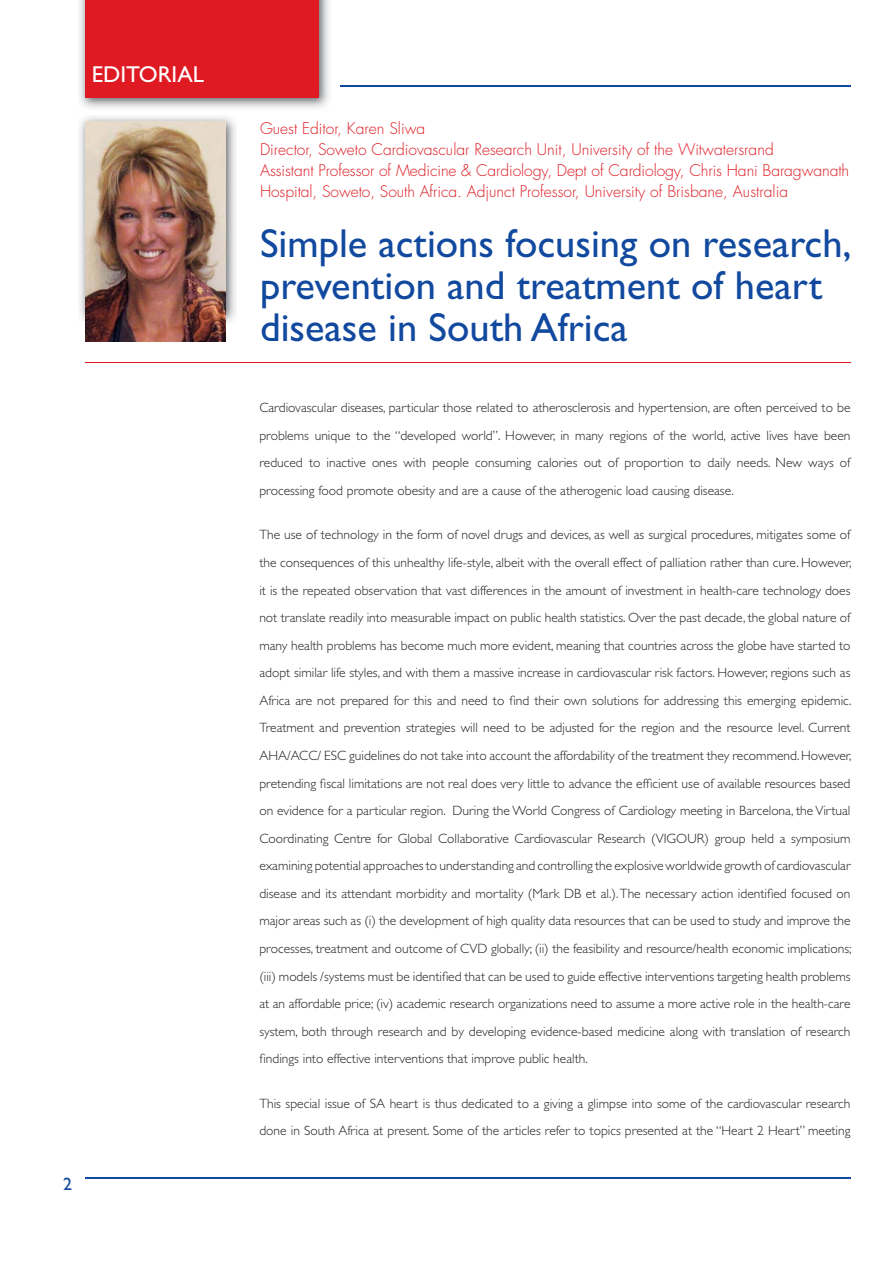
<style>
.page{position:relative;width:893px;height:1263px;background:#fff}
.page>*{position:absolute;margin:0;border:0;box-sizing:border-box;transform-origin:0 0}
.t1{font:40.5px/42px "Gill Sans Std";color:#11499f}
.t2{font:23.1px "Gill Sans Std";color:#fff}
.t3{font:18px "Gill Sans Std";color:#11499f}
.t4{font:300 15.6px/21px "Futura Std";color:#df1a22}
.t5{font:300 13.5px/27.6px "Gill Sans Std";color:#231f20;text-align:justify}
</style>
<div class="page">
<img style="left:80px;top:0;width:249px;height:109px">
<div style="left:85px;top:0;width:234px;height:98px;background:#df1a22"></div>
<img style="left:80px;top:117px;width:156px;height:209px">
<img style="left:85px;top:122px;width:140px;height:219px">
<hr style="left:85px;top:362px;width:765px;height:1px;background:#df1a22">
<hr style="left:340px;top:85px;width:510px;height:1px;background:#11499f">
<hr style="left:85px;top:1177px;width:765px;height:1px;background:#11499f">
<h2 class="t2" style="left:92px;top:65px;width:114px">EDITORIAL</h2>
<h3 class="t3" style="left:63px;top:1177px;width:10px">2</h3>
<p class="t4" style="left:260px;top:119px;width:591px">Guest Editor, Karen Sliwa<br>Director, Soweto Cardiovascular Research Unit, University of the Witwatersrand<br>Assistant Professor of Medicine &amp; Cardiology, Dept of Cardiology, Chris Hani Baragwanath Hospital, Soweto, South Africa. Adjunct Professor, University of Brisbane, Australia</p>
<h1 class="t1" style="left:260px;top:226px;width:593px">Simple actions focusing on research, prevention and treatment of heart disease in South Africa</h1>
<p class="t5" style="left:259px;top:395px;width:593px">Cardiovascular diseases, particular those related to atherosclerosis and hypertension, are often perceived to be problems unique to the “developed world”. However, in many regions of the world, active lives have been reduced to inactive ones with people consuming calories out of proportion to daily needs. New ways of processing food promote obesity and are a cause of the atherogenic load causing disease.</p>
<p class="t5" style="left:259px;top:522px;width:594px">The use of technology in the form of novel drugs and devices, as well as surgical procedures, mitigates some of the consequences of this unhealthy life-style, albeit with the overall effect of palliation rather than cure. However, it is the repeated observation that vast differences in the amount of investment in health-care technology does not translate readily into measurable impact on public health statistics. Over the past decade, the global nature of many health problems has become much more evident, meaning that countries across the globe have started to adopt similar life styles, and with them a massive increase in cardiovascular risk factors. However, regions such as Africa are not prepared for this and need to find their own solutions for addressing this emerging epidemic.<br>Treatment and prevention strategies will need to be adjusted for the region and the resource level. Current AHA/ACC/ ESC guidelines do not take into account the affordability of the treatment they recommend. However, pretending fiscal limitations are not real does very little to advance the efficient use of available resources based on evidence for a particular region. During the World Congress of Cardiology meeting in Barcelona, the Virtual Coordinating Centre for Global Collaborative Cardiovascular Research (VIGOUR) group held a symposium examining potential approaches to understanding and controlling the explosive worldwide growth of cardiovascular disease and its attendant morbidity and mortality (Mark DB et al.). The necessary action identified focused on major areas such as (i) the development of high quality data resources that can be used to study and improve the processes, treatment and outcome of CVD globally; (ii) the feasibility and resource/health economic implications; (iii) models /systems must be identified that can be used to guide effective interventions targeting health problems at an affordable price; (iv) academic research organizations need to assume a more active role in the health-care system, both through research and by developing evidence-based medicine along with translation of research findings into effective interventions that improve public health.</p>
<p class="t5" style="left:259px;top:1091px;width:593px">This special issue of SA heart is thus dedicated to a giving a glimpse into some of the cardiovascular research done in South Africa at present. Some of the articles refer to topics presented at the “Heart 2 Heart” meeting</p>
</div>
